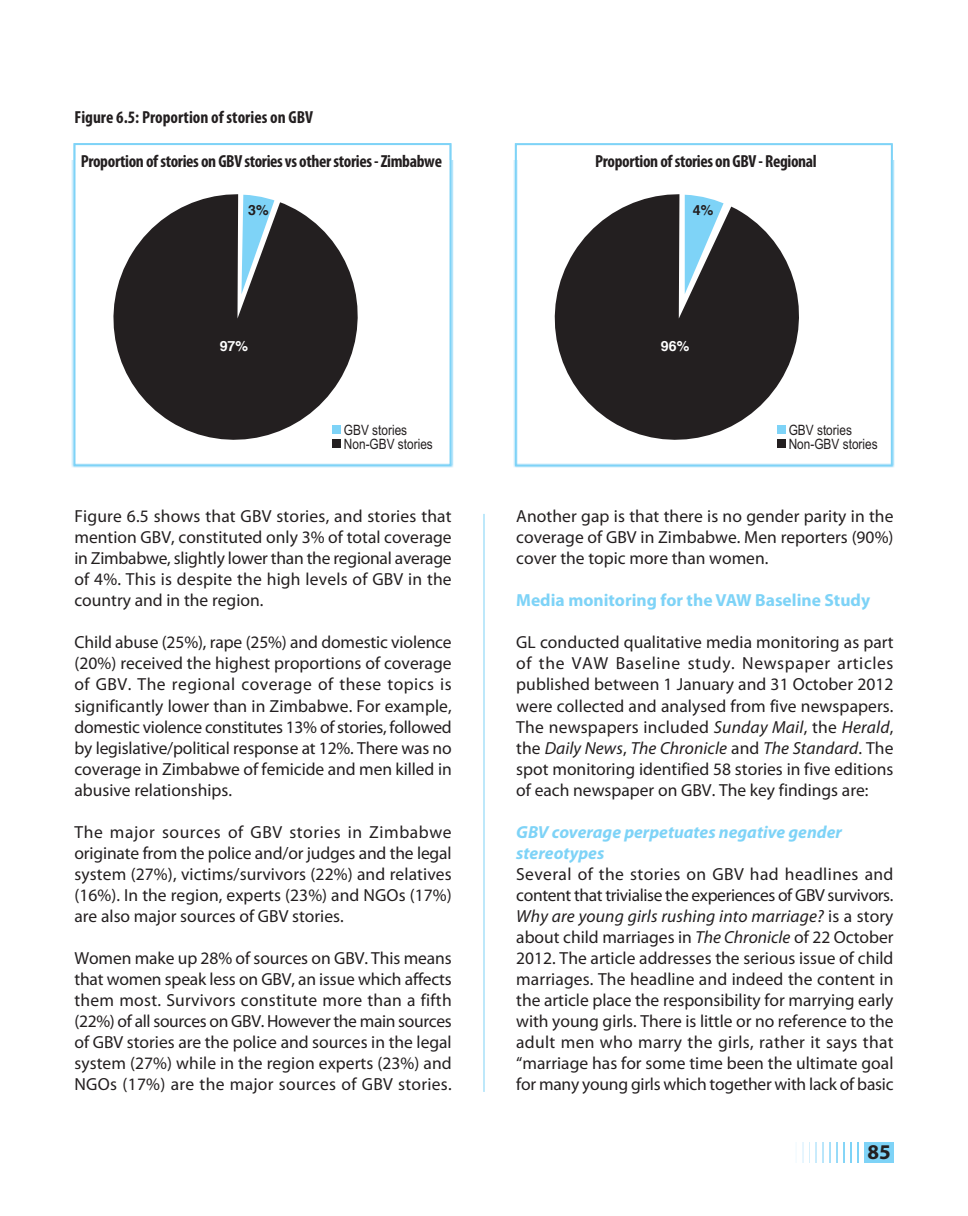
<style>
.page{position:relative;width:968px;height:1216px;background:#fff}
.page>*{position:absolute;margin:0;border:0;box-sizing:border-box;transform-origin:0 0}
.t1{font:700 21px "Myriad Pro";color:#231f20}
.t2{font:17.5px/21px "Myriad Pro";color:#231f20;text-align:justify}
.t3{font:700 condensed 17.5px "Myriad Pro";letter-spacing:-.02em;color:#231f20}
.t4{font:italic 700 17.5px/21px "Myriad Pro";color:#7ed3f7}
.t5{font:700 17.5px "Myriad Pro";color:#7ed3f7}
.t6{font:700 condensed 17.5px "Myriad Pro";color:#231f20}
.t7{font:14.35px/14.3px "Arial Narrow";color:#231f20}
.t8{font:700 14px "Helvetica";color:#fff}
.t9{font:700 14px "Helvetica";color:#231f20}
.s1{font-style:italic}
</style>
<div class="page">
<svg style="left:802px;top:1142px;width:42px;height:20px"></svg>
<div style="left:844px;top:1142px;width:49px;height:20px;background:#7ed3f7"></div>
<div style="left:858px;top:1138px;width:5px;height:28px;background:#fff"></div>
<div style="left:851px;top:1138px;width:5px;height:28px;background:#fff"></div>
<hr style="left:845px;top:1138px;width:4px;height:28px;background:#fff">
<hr style="left:838px;top:1138px;width:4px;height:28px;background:#fff">
<hr style="left:831px;top:1138px;width:4px;height:28px;background:#fff">
<hr style="left:824px;top:1138px;width:4px;height:28px;background:#fff">
<hr style="left:817px;top:1138px;width:4px;height:28px;background:#fff">
<div style="left:810px;top:1138px;width:5px;height:28px;background:#fff"></div>
<div style="left:803px;top:1138px;width:5px;height:28px;background:#fff"></div>
<img style="left:71px;top:160px;width:383px;height:308px">
<svg style="left:96px;top:185px;width:279px;height:272px;fill:#231f20"></svg>
<img style="left:513px;top:160px;width:382px;height:308px">
<svg style="left:537px;top:185px;width:279px;height:272px;fill:#231f20"></svg>
<div style="left:776px;top:425px;width:9px;height:8px;background:#7ed3f7"></div>
<div style="left:776px;top:440px;width:9px;height:8px;background:#231f20"></div>
<div style="left:332px;top:425px;width:8px;height:8px;background:#7ed3f7"></div>
<div style="left:332px;top:440px;width:8px;height:8px;background:#231f20"></div>
<hr style="left:483px;top:514px;width:1px;height:577px;background:#7ed3f7">
<div style="left:74px;top:143px;width:377px;height:323px;border:2px solid #7ed3f7"></div>
<div style="left:515px;top:143px;width:377px;height:323px;border:2px solid #7ed3f7"></div>
<p class="t6" style="left:74px;top:111px;width:240px">Figure 6.5: Proportion of stories on GBV</p>
<p class="t3" style="left:81px;top:154px;width:363px">Proportion of stories on GBV stories vs other stories - Zimbabwe</p>
<p class="t3" style="left:595px;top:154px;width:223px">Proportion of stories on GBV - Regional</p>
<p class="t9" style="left:248px;top:204px;width:22px">3%</p>
<p class="t9" style="left:692px;top:204px;width:22px">4%</p>
<p class="t8" style="left:220px;top:340px;width:30px">97%</p>
<p class="t8" style="left:660px;top:340px;width:30px">96%</p>
<p class="t7" style="left:344px;top:423px;width:90px">GBV stories<br>Non-GBV stories</p>
<p class="t7" style="left:788px;top:423px;width:90px">GBV stories<br>Non-GBV stories</p>
<p class="t2" style="left:74px;top:507px;width:379px">Figure 6.5 shows that GBV stories, and stories that mention GBV, constituted only 3% of total coverage in Zimbabwe, slightly lower than the regional average of 4%. This is despite the high levels of GBV in the country and in the region.</p>
<p class="t2" style="left:74px;top:633px;width:379px">Child abuse (25%), rape (25%) and domestic violence (20%) received the highest proportions of coverage of GBV. The regional coverage of these topics is significantly lower than in Zimbabwe. For example, domestic violence constitutes 13% of stories, followed by legislative/political response at 12%. There was no coverage in Zimbabwe of femicide and men killed in abusive relationships.</p>
<p class="t2" style="left:74px;top:822px;width:379px">The major sources of GBV stories in Zimbabwe originate from the police and/or judges and the legal system (27%), victims/survivors (22%) and relatives (16%). In the region, experts (23%) and NGOs (17%) are also major sources of GBV stories.</p>
<p class="t2" style="left:74px;top:948px;width:379px">Women make up 28% of sources on GBV. This means that women speak less on GBV, an issue which affects them most. Survivors constitute more than a fifth (22%) of all sources on GBV. However the main sources of GBV stories are the police and sources in the legal system (27%) while in the region experts (23%) and NGOs (17%) are the major sources of GBV stories.</p>
<p class="t2" style="left:516px;top:507px;width:379px">Another gap is that there is no gender parity in the coverage of GBV in Zimbabwe. Men reporters (90%) cover the topic more than women.</p>
<p class="t5" style="left:516px;top:594px;width:355px">Media monitoring for the VAW Baseline Study</p>
<p class="t2" style="left:516px;top:633px;width:379px">GL conducted qualitative media monitoring as part of the VAW Baseline study. Newspaper articles published between 1 January and 31 October 2012 were collected and analysed from five newspapers.<br>The newspapers included <span class="s1">Sunday Mail</span>, the <span class="s1">Herald</span>, the <span class="s1">Daily News</span>, <span class="s1">The Chronicle</span> and <span class="s1">The Standard</span>. The spot monitoring identified 58 stories in five editions of each newspaper on GBV. The key findings are:</p>
<p class="t4" style="left:516px;top:822px;width:327px">GBV coverage perpetuates negative gender stereotypes</p>
<p class="t2" style="left:516px;top:864px;width:379px">Several of the stories on GBV had headlines and content that trivialise the experiences of GBV survivors.<br><span class="s1">Why are young girls rushing into marriage?</span> is a story about child marriages in <span class="s1">The Chronicle</span> of 22 October 2012. The article addresses the serious issue of child marriages. The headline and indeed the content in the article place the responsibility for marrying early with young girls. There is little or no reference to the adult men who marry the girls, rather it says that “marriage has for some time been the ultimate goal for many young girls which together with lack of basic</p>
<p class="t1" style="left:867px;top:1143px;width:25px">85</p>
</div>
